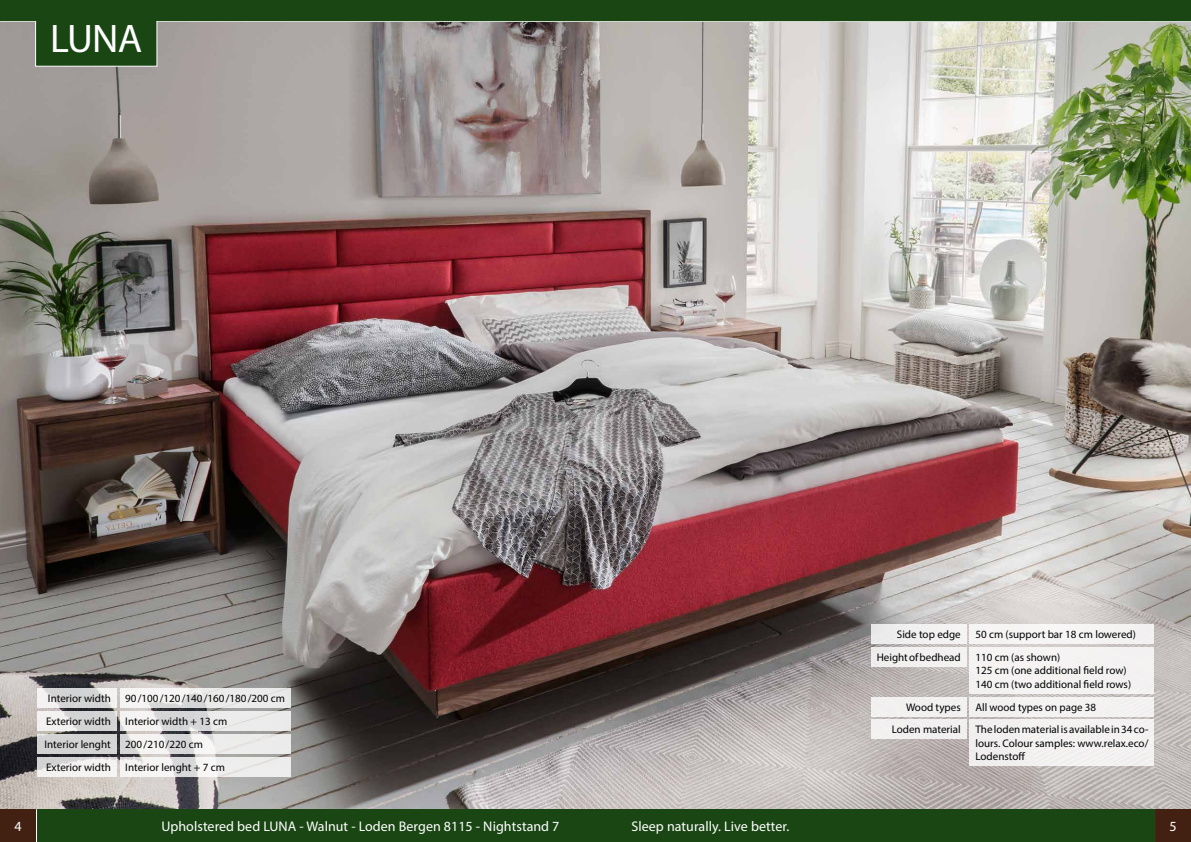
<style>
.page{position:relative;width:1191px;height:842px;background:#fff}
.page>*{position:absolute;margin:0;border:0;box-sizing:border-box;transform-origin:0 0}
.t1{font:40px "Myriad Pro";color:#fff}
.t2{font:14px "Myriad Pro";letter-spacing:.005em;color:#fff}
.t3{font:11px/22.6px "Myriad Pro";color:#000}
</style>
<div class="page">
<div style="left:1155px;top:809px;width:36px;height:33px;background:#432112"></div>
<div style="left:0;top:809px;width:1154px;height:33px;background:#1a4614"></div>
<div style="left:0;top:809px;width:36px;height:33px;background:#432112"></div>
<hr style="left:36px;top:809px;width:1px;height:33px;background:#fff">
<img style="left:610px;top:67px;width:581px;height:741px">
<img style="left:0;top:67px;width:610px;height:741px">
<svg style="left:120px;top:688px;width:170px;height:20px;fill:#ececeb"></svg>
<svg style="left:120px;top:734px;width:170px;height:20px;fill:#ececeb"></svg>
<svg style="left:120px;top:711px;width:170px;height:20px;fill:#ebebeb"></svg>
<svg style="left:120px;top:758px;width:170px;height:19px;fill:#eee"></svg>
<svg style="left:37px;top:688px;width:79px;height:20px;fill:#d4d4d5"></svg>
<div style="left:37px;top:734px;width:79px;height:20px;background:#d3d3d4"></div>
<svg style="left:37px;top:711px;width:79px;height:20px;fill:#d5d5d6"></svg>
<svg style="left:37px;top:758px;width:79px;height:19px;fill:#f4f2f1"></svg>
<div style="left:970px;top:697px;width:184px;height:19px;background:#f3f2f2"></div>
<div style="left:970px;top:719px;width:184px;height:47px;background:#f2f1f0"></div>
<div style="left:871px;top:697px;width:95px;height:19px;background:#f2f1f0"></div>
<div style="left:871px;top:719px;width:95px;height:20px;background:#f1f0f0"></div>
<div style="left:970px;top:625px;width:184px;height:19px;background:#f6f5f4"></div>
<div style="left:970px;top:647px;width:184px;height:46px;background:#f4f3f2"></div>
<div style="left:871px;top:625px;width:95px;height:19px;background:#f2f0f0"></div>
<div style="left:871px;top:647px;width:95px;height:19px;background:#f2f1f0"></div>
<svg style="left:0;top:21px;width:1191px;height:46px"></svg>
<div style="left:0;top:0;width:1191px;height:21px;background:#1a4614"></div>
<h1 class="t1" style="left:50px;top:13px;width:93px">LUNA</h1>
<p class="t3" style="left:48px;top:687px;width:64px">Interior width</p>
<p class="t3" style="left:44px;top:733px;width:68px">Interior lenght</p>
<p class="t3" style="left:46px;top:710px;width:66px">Exterior width</p>
<p class="t3" style="left:46px;top:756px;width:66px">Exterior width</p>
<p class="t3" style="left:125px;top:687px;width:161px">90 / 100 / 120 / 140 / 160 / 180 / 200 cm</p>
<p class="t3" style="left:125px;top:733px;width:79px">200 / 210 / 220 cm</p>
<p class="t3" style="left:125px;top:710px;width:103px">Interior width + 13 cm</p>
<p class="t3" style="left:125px;top:756px;width:101px">Interior lenght + 7 cm</p>
<p class="t3" style="left:876px;top:623px;width:86px;text-align:right">Side top edge<br>Height of bedhead</p>
<p class="t3" style="left:891px;top:696px;width:71px;text-align:right">Wood types<br>Loden material</p>
<p class="t3" style="left:975px;top:623px;width:162px">50 cm (support bar 18 cm lowered)<br>110 cm (as shown)</p>
<p class="t3" style="left:975px;top:664px;width:157px;line-height:13.5px">125 cm (one additional field row)<br>140 cm (two additional field rows)</p>
<p class="t3" style="left:975px;top:696px;width:174px">All wood types on page 38<br>The loden material is available in 34 co-</p>
<p class="t3" style="left:975px;top:736px;width:174px;line-height:13.5px">lours. Colour samples: www.relax.eco/<br>Lodenstoff</p>
<p class="t2" style="left:14px;top:817px;width:9px">4</p>
<p class="t2" style="left:161px;top:817px;width:399px">Upholstered bed LUNA - Walnut - Loden Bergen 8115 - Nightstand 7</p>
<p class="t2" style="left:1169px;top:817px;width:9px">5</p>
<p class="t2" style="left:631px;top:817px;width:159px">Sleep naturally. Live better.</p>
</div>
